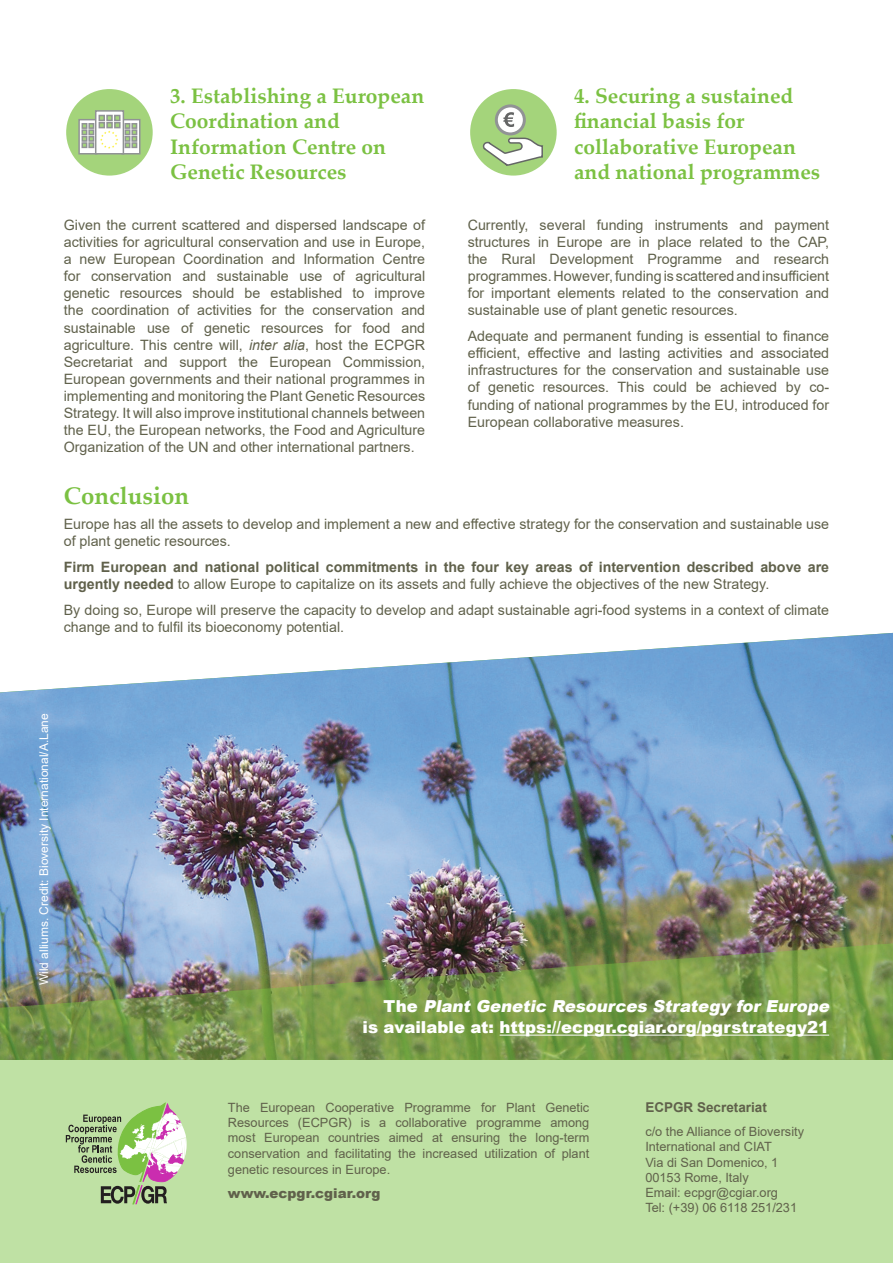
<style>
.page{position:relative;width:893px;height:1263px;background:#fff}
.page>*{position:absolute;margin:0;border:0;box-sizing:border-box;transform-origin:0 0}
.Body_text{font:700 24px "Palatino Linotype";color:#7bc142}
.Body_text-2{font:700 21px/25.2px "Palatino Linotype";color:#7bc142}
.Body_text-3{font:900 16.5px/21px "Arial";color:#fff;text-align:right}
.Body_text-4{font:14.25px/17.1px "Arial";color:#60614b;text-align:justify}
.Body_text-5{font:700 14.25px/17.1px "Arial";color:#60614b}
.Body_text-6{font:900 13.5px "Arial";color:#60614b}
.Body_text-7{font:700 13.5px "Arial";color:#60614b}
.Body_text-8{font:12.75px/15.3px "Arial";color:#60614b;text-align:justify}
.t1{font:12px "Arial";color:#fff}
.s1{font-style:italic}
.s2{font-weight:400}
</style>
<div class="page">
<img style="left:0;top:633px;width:893px;height:303px">
<svg style="left:0;top:936px;width:893px;height:327px;background:#a4c287"></svg>
<svg style="left:66px;top:1102px;width:121px;height:102px;background:#afc297"></svg>
<div style="left:66px;top:89px;width:87px;height:87px;background:#a4d47b;border-radius:50%"></div>
<svg style="left:78px;top:110px;width:63px;height:45px"></svg>
<div style="left:470px;top:89px;width:87px;height:87px;background:#a4d47b;border-radius:50%"></div>
<svg style="left:482px;top:137px;width:62px;height:31px"></svg>
<svg style="left:496px;top:106px;width:28px;height:28px"></svg>
<div style="left:495px;top:104px;width:31px;height:31px;border:3px solid #919395;border-radius:50%"></div>
<svg style="left:503px;top:112px;width:11px;height:15px"></svg>
<hr style="left:500px;top:1034px;width:329px;height:1px;background:#fff">
<p class="Body_text-2" style="left:170px;top:83px;width:256px">3. Establishing a European<br>Coordination and<br>Information Centre on<br>Genetic Resources</p>
<p class="Body_text-4" style="left:64px;top:216px;width:363px">Given the current scattered and dispersed landscape of activities for agricultural conservation and use in Europe, a new European Coordination and Information Centre for conservation and sustainable use of agricultural genetic resources should be established to improve the coordination of activities for the conservation and sustainable use of genetic resources for food and agriculture. This centre will, <span class="s1">inter alia</span>, host the ECPGR Secretariat and support the European Commission, European governments and their national programmes in implementing and monitoring the Plant Genetic Resources Strategy. It will also improve institutional channels between the EU, the European networks, the Food and Agriculture Organization of the UN and other international partners.</p>
<p class="Body_text-2" style="left:574px;top:83px;width:248px">4. Securing a sustained financial basis for collaborative European and national programmes</p>
<p class="Body_text-4" style="left:468px;top:216px;width:363px">Currently, several funding instruments and payment structures in Europe are in place related to the CAP, the Rural Development Programme and research programmes. However, funding is scattered and insufficient for important elements related to the conservation and sustainable use of plant genetic resources.</p>
<p class="Body_text-4" style="left:468px;top:327px;width:363px">Adequate and permanent funding is essential to finance efficient, effective and lasting activities and associated infrastructures for the conservation and sustainable use of genetic resources. This could be achieved by co&shy;funding of national programmes by the EU, introduced for European collaborative measures.</p>
<p class="Body_text" style="left:64px;top:478px;width:127px">Conclusion</p>
<p class="Body_text-4" style="left:64px;top:516px;width:767px">Europe has all the assets to develop and implement a new and effective strategy for the conservation and sustainable use of plant genetic resources.</p>
<p class="Body_text-5" style="left:64px;top:558px;width:767px">Firm European and national political commitments in the four key areas of intervention described above are urgently needed <span class="s2">to allow Europe to capitalize on its assets and fully achieve the objectives of the new Strategy.</span></p>
<p class="Body_text-4" style="left:64px;top:601px;width:767px">By doing so, Europe will preserve the capacity to develop and adapt sustainable agri-food systems in a context of climate change and to fulfil its bioeconomy potential.</p>
<p class="t1" style="left:36px;top:985px;width:274px;rotate:-90deg">Wild alliums. Credit: Bioversity International/A.Lane</p>
<p class="Body_text-3" style="left:363px;top:995px;width:472px">T h e <span class="s1">Plant Genetic Resources Strategy for Europe<br></span>is available at: https://ecpgr.cgiar.org/pgrstrategy21</p>
<p class="Body_text-8" style="left:228px;top:1099px;width:363px">The European Cooperative Programme for Plant Genetic Resources (ECPGR) is a collaborative programme among most European countries aimed at ensuring the long-term conservation and facilitating the increased utilization of plant genetic resources in Europe.</p>
<p class="Body_text-6" style="left:228px;top:1184px;width:154px">www.ecpgr.cgiar.org</p>
<p class="Body_text-7" style="left:645px;top:1098px;width:123px">ECPGR Secretariat</p>
<p class="Body_text-8" style="left:645px;top:1124px;width:160px;text-align:left">c/o the Alliance of Bioversity<br>International and CIAT<br>Via di San Domenico, 1<br>00153 Rome, Italy<br>Email: ecpgr@cgiar.org<br>Tel: (+39) 06 6118 251/231</p>
</div>
